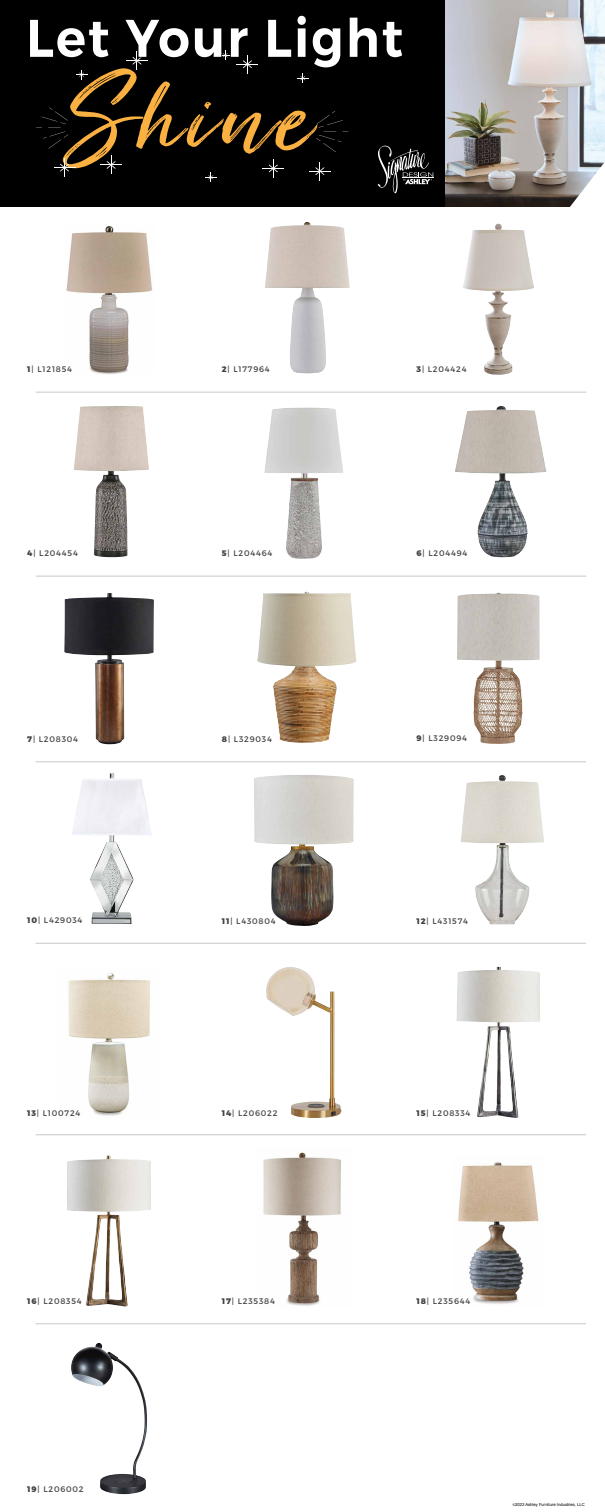
<style>
.page{position:relative;width:605px;height:1512px;background:#fff}
.page>*{position:absolute;margin:0;border:0;box-sizing:border-box;transform-origin:0 0}
.t1{font:132.65px "Just Lovely Slanted Wide";letter-spacing:.04em;color:#fbb042}
.t2{font:600 52.85px "Montserrat";letter-spacing:.04em;color:#fff;scale:.95 1}
.t3{font:8.05px "Montserrat";letter-spacing:.1em;color:#414042}
.t4{font:4.17px "Arial";color:#000}
.s1{font-weight:800}
.s2{font-family:"Minion Pro"}
</style>
<div class="page">
<img style="left:66px;top:226px;width:87px;height:148px">
<img style="left:463px;top:224px;width:71px;height:151px">
<img style="left:264px;top:408px;width:58px;height:151px">
<img style="left:64px;top:593px;width:90px;height:152px">
<img style="left:457px;top:593px;width:83px;height:151px">
<img style="left:254px;top:775px;width:100px;height:151px">
<img style="left:68px;top:973px;width:82px;height:143px">
<img style="left:67px;top:1155px;width:84px;height:152px">
<img style="left:71px;top:1343px;width:76px;height:151px">
<img style="left:266px;top:967px;width:76px;height:151px">
<img style="left:263px;top:1152px;width:78px;height:154px">
<img style="left:456px;top:967px;width:84px;height:151px">
<img style="left:458px;top:1162px;width:81px;height:142px">
<img style="left:265px;top:222px;width:85px;height:151px">
<img style="left:74px;top:406px;width:42px;height:151px">
<img style="left:455px;top:406px;width:92px;height:151px">
<img style="left:257px;top:593px;width:74px;height:150px">
<img style="left:72px;top:773px;width:80px;height:151px">
<img style="left:460px;top:775px;width:84px;height:149px">
<hr style="left:36px;top:392px;width:550px;height:1px;background:#c7c8ca">
<hr style="left:36px;top:576px;width:550px;height:1px;background:#c7c8ca">
<hr style="left:36px;top:762px;width:550px;height:1px;background:#c7c8ca">
<hr style="left:36px;top:943px;width:550px;height:1px;background:#c7c8ca">
<hr style="left:36px;top:1135px;width:550px;height:1px;background:#c7c8ca">
<hr style="left:36px;top:1324px;width:550px;height:1px;background:#c7c8ca">
<div style="left:0;top:0;width:455px;height:207px;background:#000"></div>
<img style="left:446px;top:0;width:159px;height:207px">
<svg style="left:378px;top:146px;width:55px;height:47px"></svg>
<hr style="left:402px;top:178px;width:31px;height:1px;background:#fff">
<svg style="left:562px;top:162px;width:43px;height:45px"></svg>
<svg style="left:316px;top:111px;width:32px;height:41px"></svg>
<svg style="left:309px;top:162px;width:22px;height:18px"></svg>
<svg style="left:262px;top:159px;width:22px;height:19px"></svg>
<svg style="left:36px;top:108px;width:32px;height:41px"></svg>
<svg style="left:76px;top:70px;width:11px;height:10px"></svg>
<svg style="left:205px;top:172px;width:12px;height:10px"></svg>
<svg style="left:54px;top:159px;width:21px;height:18px"></svg>
<svg style="left:100px;top:156px;width:22px;height:18px"></svg>
<svg style="left:126px;top:50px;width:132px;height:23px"></svg>
<svg style="left:297px;top:73px;width:12px;height:10px"></svg>
<h2 class="t2" style="left:26px;top:5px;width:398px">Let Your Light</h2>
<h1 class="t1" style="left:68px;top:37px;width:242px">Shine</h1>
<p class="t3" style="left:27px;top:365px;width:46px"><span class="s1">1</span>| L121854</p>
<p class="t3" style="left:416px;top:365px;width:51px"><span class="s1">3</span>| L204424</p>
<p class="t3" style="left:222px;top:365px;width:49px"><span class="s1">2</span>| L177964</p>
<p class="t3" style="left:27px;top:549px;width:52px"><span class="s1">4</span>| L204454</p>
<p class="t3" style="left:416px;top:549px;width:52px"><span class="s1">6</span>| L204494</p>
<p class="t3" style="left:222px;top:549px;width:52px"><span class="s1">5</span>| L204464</p>
<p class="t3" style="left:27px;top:734px;width:52px"><span class="s1">7</span>| L208304</p>
<p class="t3" style="left:416px;top:734px;width:52px"><span class="s1">9</span>| L329094</p>
<p class="t3" style="left:222px;top:734px;width:51px"><span class="s1">8</span>| L329034</p>
<p class="t3" style="left:27px;top:915px;width:57px"><span class="s1">10</span>| L429034</p>
<p class="t3" style="left:416px;top:916px;width:53px"><span class="s1">12</span>| L431574</p>
<p class="t3" style="left:222px;top:916px;width:55px"><span class="s1">11</span>| L430804</p>
<p class="t3" style="left:27px;top:1108px;width:55px"><span class="s1">13</span>| L100724</p>
<p class="t3" style="left:27px;top:1296px;width:56px"><span class="s1">16</span>| L208354</p>
<p class="t3" style="left:27px;top:1484px;width:58px"><span class="s1">19</span>| L206002</p>
<p class="t3" style="left:222px;top:1108px;width:57px"><span class="s1">14</span>| L206022</p>
<p class="t3" style="left:222px;top:1296px;width:54px"><span class="s1">17</span>| L235384</p>
<p class="t3" style="left:416px;top:1108px;width:55px"><span class="s1">15</span>| L208334</p>
<p class="t3" style="left:416px;top:1296px;width:55px"><span class="s1">18</span>| L235644</p>
<p class="t4" style="left:512px;top:1502px;width:74px"><span class="s2">©</span>2023 Ashley Furniture Industries, LLC</p>
</div>
